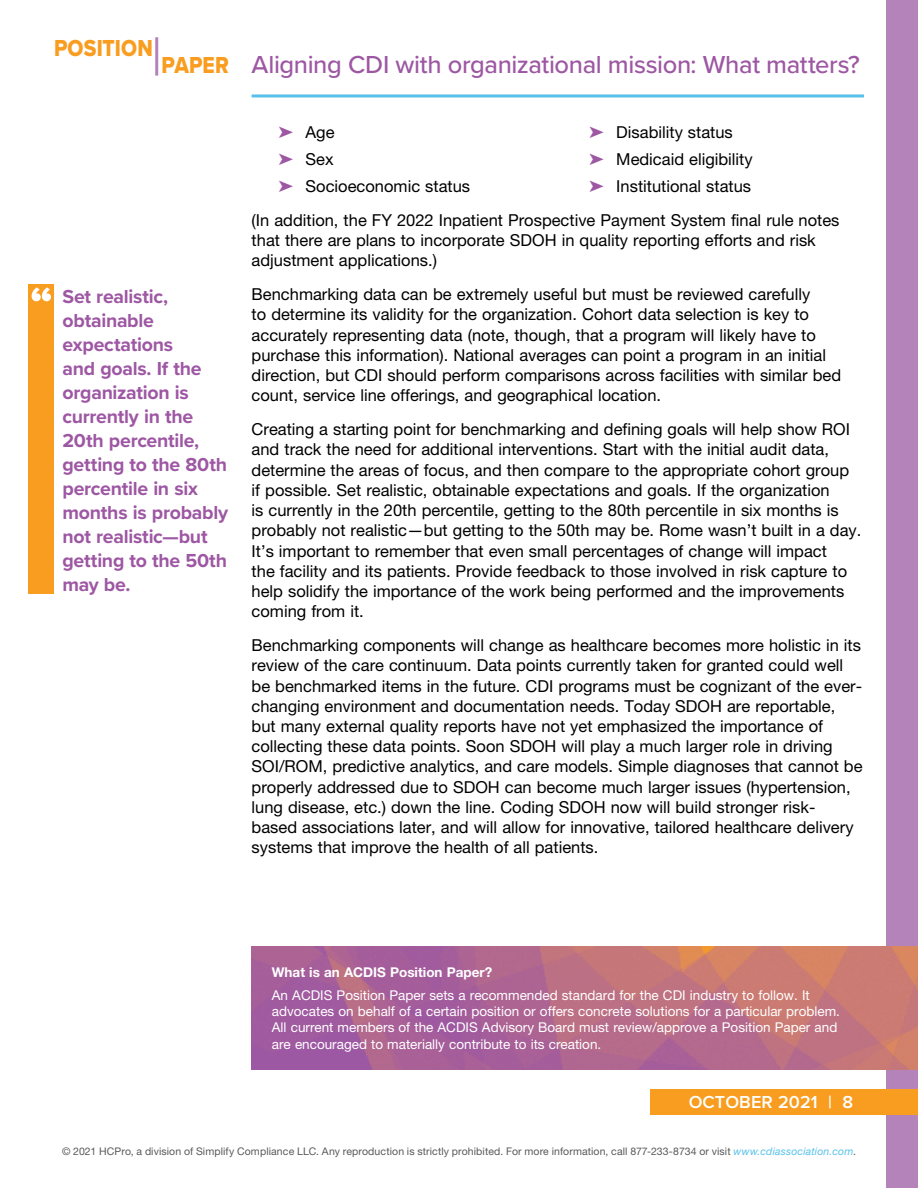
<style>
.page{position:relative;width:918px;height:1188px;background:#fff}
.page>*{position:absolute;margin:0;border:0;box-sizing:border-box;transform-origin:0 0}
.t1{font:500 25.5px "Proxima Nova";letter-spacing:-.015em;color:#9d57a3}
.t2{font:24px "Proxima Nova Extrabld";letter-spacing:.01em;color:#f99d20;scale:.87 1}
.t3{font:700 19.5px/24px "Proxima Nova";letter-spacing:-.015em;color:#9d57a3}
.t4{font:600 18px "Proxima Nova";letter-spacing:.005em;color:#fff}
.t5{font:16.5px/20.2px "Helvetica Neue LT Std";color:#000}
.t6{font:13.5px/16.2px "Helvetica Neue LT Std";color:#fff}
.t7{font:700 13.5px "Helvetica Neue LT Std";color:#fff}
.t8{font:10.5px "Helvetica Neue LT Std";letter-spacing:.01em;color:#58595b}
.s1{color:#9d57a3}
.s2{font-style:italic;color:#57c1e9}
</style>
<div class="page">
<div style="left:887px;top:0;width:31px;height:1188px;background:#b483ba"></div>
<div style="left:651px;top:1090px;width:267px;height:25px;background:#f99d20"></div>
<hr style="left:252px;top:94px;width:612px;height:3px;background:#57c1e9">
<hr style="left:155px;top:37px;width:3px;height:39px;background:#b483ba">
<img style="left:252px;top:946px;width:666px;height:124px">
<div style="left:29px;top:285px;width:25px;height:309px;background:#f99d20"></div>
<svg style="left:32px;top:287px;width:19px;height:14px"></svg>
<h2 class="t2" style="left:54px;top:30px;width:115px">POSITION</h2>
<h2 class="t2" style="left:162px;top:47px;width:79px">PAPER</h2>
<p class="t3" style="left:62px;top:284px;width:167px">Set realistic, obtainable expectations<br>and goals. If the organization is currently in the<br>20th percentile, getting to the 80th percentile in six months is probably not realistic—but getting to the 50th may be.</p>
<h1 class="t1" style="left:252px;top:46px;width:610px">Aligning CDI with organizational mission: What matters?</h1>
<p class="t5" style="left:279px;top:119px;width:193px;line-height:27px"><span class="s1">➤</span> Age<br><span class="s1">➤</span> Sex<br><span class="s1">➤</span> Socioeconomic status</p>
<p class="t5" style="left:589px;top:119px;width:165px;line-height:27px"><span class="s1">➤</span> Disability status<br><span class="s1">➤</span> Medicaid eligibility <span class="s1">➤</span> Institutional status</p>
<p class="t5" style="left:252px;top:210px;width:589px">(In addition, the FY 2022 Inpatient Prospective Payment System final rule notes that there are plans to incorporate SDOH in quality reporting efforts and risk adjustment applications.)</p>
<p class="t5" style="left:252px;top:284px;width:591px">Benchmarking data can be extremely useful but must be reviewed carefully<br>to determine its validity for the organization. Cohort data selection is key to accurately representing data (note, though, that a program will likely have to purchase this information). National averages can point a program in an initial direction, but CDI should perform comparisons across facilities with similar bed count, service line offerings, and geographical location.</p>
<p class="t5" style="left:252px;top:419px;width:611px">Creating a starting point for benchmarking and defining goals will help show ROI and track the need for additional interventions. Start with the initial audit data, determine the areas of focus, and then compare to the appropriate cohort group if possible. Set realistic, obtainable expectations and goals. If the organization<br>is currently in the 20th percentile, getting to the 80th percentile in six months is probably not realistic—but getting to the 50th may be. Rome wasn’t built in a day.<br>It’s important to remember that even small percentages of change will impact<br>the facility and its patients. Provide feedback to those involved in risk capture to help solidify the importance of the work being performed and the improvements coming from it.</p>
<p class="t5" style="left:252px;top:635px;width:612px">Benchmarking components will change as healthcare becomes more holistic in its review of the care continuum. Data points currently taken for granted could well be benchmarked items in the future. CDI programs must be cognizant of the ever&shy;changing environment and documentation needs. Today SDOH are reportable, but many external quality reports have not yet emphasized the importance of collecting these data points. Soon SDOH will play a much larger role in driving SOI/ROM, predictive analytics, and care models. Simple diagnoses that cannot be properly addressed due to SDOH can become much larger issues (hypertension, lung disease, etc.) down the line. Coding SDOH now will build stronger risk&shy;based associations later, and will allow for innovative, tailored healthcare delivery systems that improve the health of all patients.</p>
<p class="t7" style="left:272px;top:964px;width:222px">What is an ACDIS Position Paper?</p>
<p class="t6" style="left:272px;top:987px;width:570px">An ACDIS Position Paper sets a recommended standard for the CDI industry to follow. It advocates on behalf of a certain position or offers concrete solutions for a particular problem.<br>All current members of the ACDIS Advisory Board must review/approve a Position Paper and are encouraged to materially contribute to its creation.</p>
<p class="t4" style="left:689px;top:1089px;width:166px">OCTOBER 2021 | 8</p>
<p class="t8" style="left:62px;top:1145px;width:795px">© 2021 HCPro, a division of Simplify Compliance LLC. Any reproduction is strictly prohibited. For more information, call 877-233-8734 or visit <span class="s2">www.cdiassociation.com</span>.</p>
</div>
